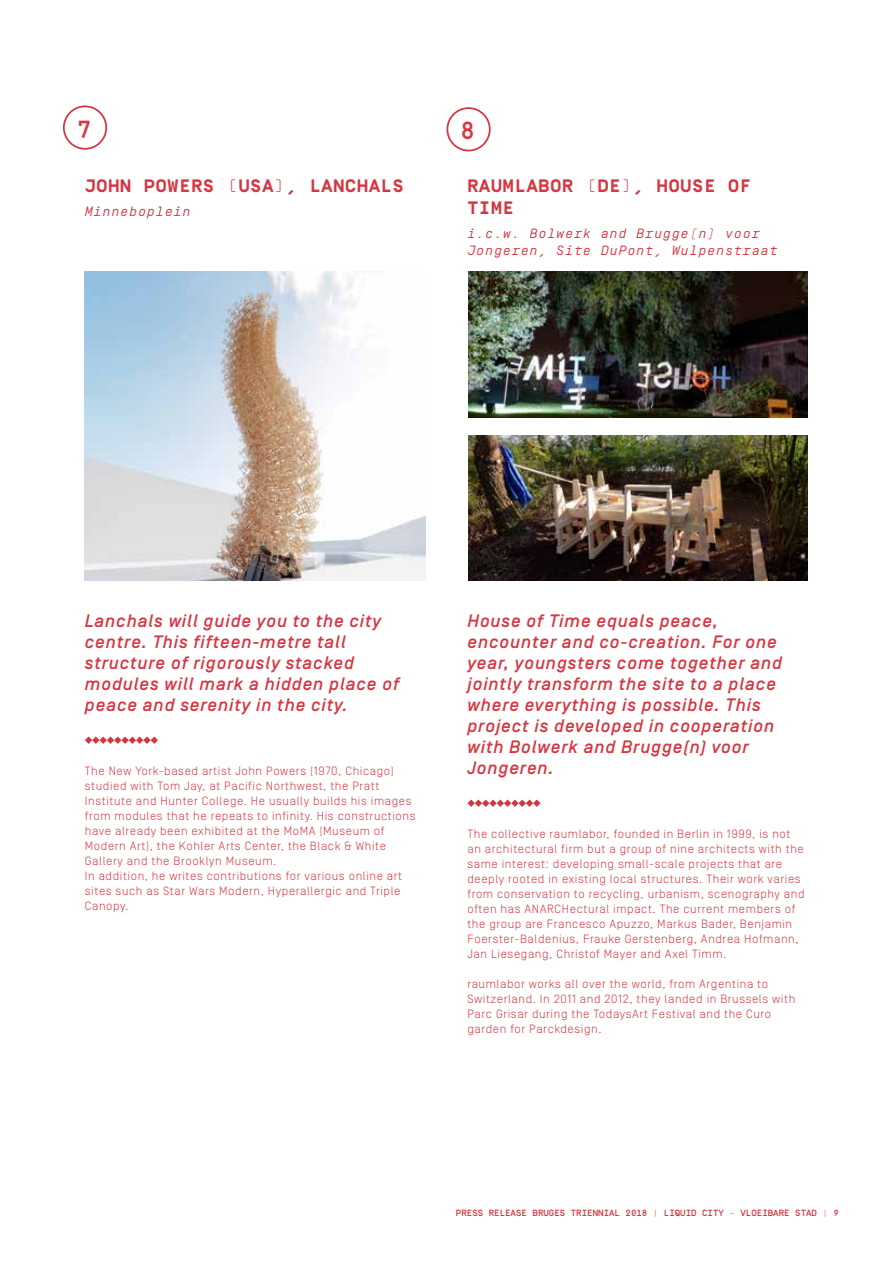
<style>
.page{position:relative;width:893px;height:1263px;background:#fff}
.page>*{position:absolute;margin:0;border:0;box-sizing:border-box;transform-origin:0 0}
.t1{font:500 24.75px "Simplon Mono";color:#d63641}
.t2{font:italic 500 18px/21px "Simplon Norm";letter-spacing:.05em;color:#d63641}
.t3{font:700 18px/22.5px "Simplon Mono";letter-spacing:.05em;color:#d63641}
.t4{font:italic 13.5px/16.5px "Simplon Mono";letter-spacing:.05em;color:#d63641}
.t5{font:300 12px/15px "Simplon Norm";letter-spacing:.05em;color:#d63641}
.t6{font:500 9px "Simplon Mono";color:#d0333a}
</style>
<div class="page">
<img style="left:469px;top:435px;width:339px;height:146px">
<img style="left:469px;top:272px;width:339px;height:145px">
<svg style="left:85px;top:736px;width:73px;height:8px"></svg>
<svg style="left:467px;top:799px;width:74px;height:8px"></svg>
<img style="left:85px;top:272px;width:340px;height:309px">
<div style="left:63px;top:105px;width:44px;height:45px;border:2px solid #d63641;border-radius:50%"></div>
<div style="left:446px;top:107px;width:45px;height:44px;border:2px solid #d63641;border-radius:50%"></div>
<h1 class="t1" style="left:77px;top:116px;width:17px">7</h1>
<h2 class="t3" style="left:85px;top:174px;width:320px">JOHN POWERS (USA), LANCHALS</h2>
<p class="t4" style="left:85px;top:203px;width:107px">Minneboplein</p>
<h1 class="t1" style="left:460px;top:118px;width:17px">8</h1>
<h2 class="t3" style="left:467px;top:174px;width:285px">RAUMLABOR (DE), HOUSE OF<br>TIME</h2>
<p class="t4" style="left:467px;top:225px;width:312px">i.c.w. Bolwerk and Brugge(n) voor<br>Jongeren, Site DuPont, Wulpenstraat</p>
<h2 class="t2" style="left:85px;top:611px;width:316px">Lanchals will guide you to the city centre. This fifteen-metre tall structure of rigorously stacked modules will mark a hidden place of peace and serenity in the city.</h2>
<p class="t5" style="left:85px;top:764px;width:332px">The New York-based artist John Powers (1970, Chicago) studied with Tom Jay, at Pacific Northwest, the Pratt Institute and Hunter College. He usually builds his images from modules that he repeats to infinity. His constructions have already been exhibited at the MoMA (Museum of Modern Art), the Kohler Arts Center, the Black &amp; White Gallery and the Brooklyn Museum.<br>In addition, he writes contributions for various online art sites such as Star Wars Modern, Hyperallergic and Triple Canopy.</p>
<p class="t2" style="left:467px;top:611px;width:316px">House of Time equals peace, encounter and co-creation. For one year, youngsters come together and jointly transform the site to a place where everything is possible. This project is developed in cooperation with Bolwerk and Brugge(n) voor<br>Jongeren.</p>
<p class="t5" style="left:467px;top:827px;width:339px">The collective raumlabor, founded in Berlin in 1999, is not an architectural firm but a group of nine architects with the same interest: developing small-scale projects that are deeply rooted in existing local structures. Their work varies from conservation to recycling, urbanism, scenography and often has ANARCHectural impact. The current members of the group are Francesco Apuzzo, Markus Bader, Benjamin Foerster-Baldenius, Frauke Gerstenberg, Andrea Hofmann, Jan Liesegang, Christof Mayer and Axel Timm.</p>
<p class="t5" style="left:467px;top:977px;width:329px">raumlabor works all over the world, from Argentina to Switzerland. In 2011 and 2012, they landed in Brussels with Parc Grisar during the TodaysArt Festival and the Curo garden for Parckdesign.</p>
<p class="t6" style="left:456px;top:1208px;width:385px">PRESS RELEASE BRUGES TRIENNIAL 2018 | LIQUID CITY – VLOEIBARE STAD | 9</p>
</div>
